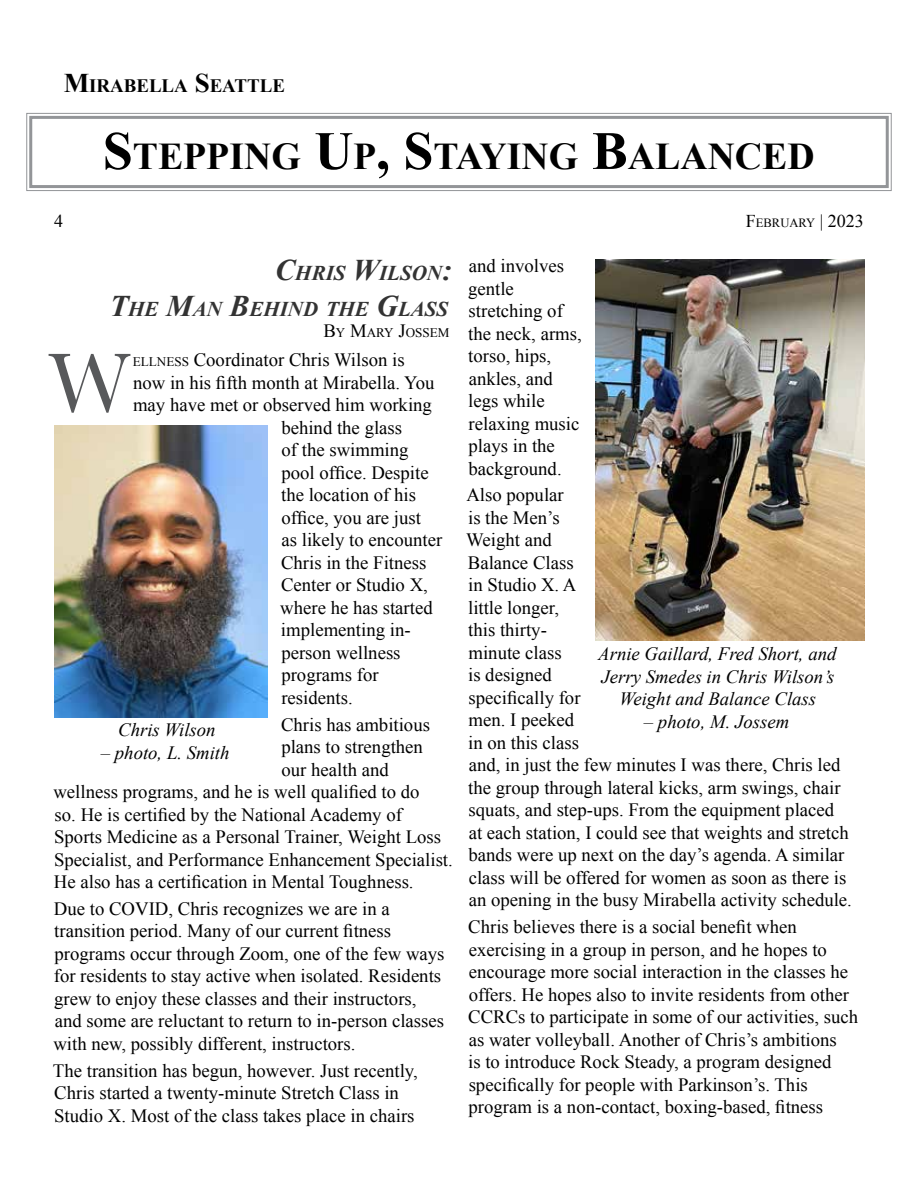
<style>
.page{position:relative;width:918px;height:1188px;background:#fff}
.page>*{position:absolute;margin:0;border:0;box-sizing:border-box;transform-origin:0 0}
.t1{font:86.7px "Baskerville";color:#58595b}
.t2{font:700 37.8px "Times New Roman";color:#000}
.t3{font:italic 700 21px/36px "Times New Roman";color:#333;text-align:right}
.t4{font:700 18.9px "Times New Roman";color:#000}
.t5{font:18.75px/22.5px "Times New Roman";color:#000}
.t6{font:italic 18.75px/22.5px "Times New Roman";color:#000;text-align:center}
.t7{font:18px "Times New Roman";color:#000}
.t8{font:13.2px "Times New Roman";color:#000}
.t9{font:12.6px "Times New Roman";color:#000}
.s1{font-size:27px}
.s2{font-size:54px}
.s3{font-size:18px}
.s4{font-size:30px}
.s5{font-size:18.75px}
.s6{font-size:13.2px}
</style>
<div class="page">
<svg style="left:26px;top:112px;width:866px;height:79px"></svg>
<div style="left:29px;top:116px;width:860px;height:72px;border:3px solid #939598"></div>
<img style="left:596px;top:259px;width:268px;height:382px">
<img style="left:54px;top:426px;width:214px;height:291px">
<p class="t4" style="left:64px;top:72px;width:223px"><span class="s1">M</span>IRABELLA <span class="s1">S</span>EATTLE</p>
<h2 class="t2" style="left:103px;top:130px;width:714px"><span class="s2">S</span>TEPPING <span class="s2">U</span>P<span class="s2">, S</span>TAYING <span class="s2">B</span>ALANCED</h2>
<p class="t7" style="left:54px;top:208px;width:10px">4</p>
<p class="t9" style="left:746px;top:214px;width:120px"><span class="s3">F</span>EBRUARY <span class="s3">| 2023</span></p>
<p class="t3" style="left:110px;top:254px;width:344px"><span class="s4">C</span>HRIS <span class="s4">W</span>ILSON<span class="s4">:<br>T</span>HE <span class="s4">M</span>AN <span class="s4">B</span>EHIND THE <span class="s4">G</span>LASS</p>
<p class="t8" style="left:323px;top:324px;width:128px"><span class="s5">B</span>Y <span class="s5">M</span>ARY <span class="s5">J</span>OSSEM</p>
<h1 class="t1" style="left:49px;top:328px;width:84px">W</h1>
<p class="t5" style="left:133px;top:349px;width:273px"><span class="s6">ELLNESS</span> Coordinator Chris Wilson is</p>
<p class="t5" style="left:468px;top:254px;width:115px">and involves gentle stretching of the neck, arms, torso, hips, ankles, and legs while relaxing music plays in the background.</p>
<p class="t5" style="left:466px;top:484px;width:387px">Also popular<br>is the Men’s<br>Weight and<br>Balance Class<br>in Studio X. A<br>little longer,<br>this thirty-<br>minute class<br>is designed<br>specifically for<br>men. I peeked<br>in on this class<br>and, in just the few minutes I was there, Chris led the group through lateral kicks, arm swings, chair squats, and step-ups. From the equipment placed<br>at each station, I could see that weights and stretch bands were up next on the day’s agenda. A similar class will be offered for women as soon as there is an opening in the busy Mirabella activity schedule.</p>
<p class="t5" style="left:468px;top:915px;width:392px">Chris believes there is a social benefit when exercising in a group in person, and he hopes to encourage more social interaction in the classes he offers. He hopes also to invite residents from other CCRCs to participate in some of our activities, such as water volleyball. Another of Chris’s ambitions<br>is to introduce Rock Steady, a program designed specifically for people with Parkinson’s. This program is a non-contact, boxing-based, fitness</p>
<p class="t5" style="left:133px;top:371px;width:303px">now in his fifth month at Mirabella. You</p>
<p class="t5" style="left:133px;top:394px;width:300px">may have met or observed him working</p>
<p class="t5" style="left:281px;top:416px;width:122px">behind the glass</p>
<p class="t5" style="left:282px;top:439px;width:129px">of the swimming</p>
<p class="t5" style="left:281px;top:461px;width:149px">pool office. Despite</p>
<p class="t5" style="left:281px;top:484px;width:136px">the location of his</p>
<p class="t5" style="left:282px;top:506px;width:141px">office, you are just</p>
<p class="t5" style="left:281px;top:529px;width:162px">as likely to encounter</p>
<p class="t5" style="left:281px;top:551px;width:147px">Chris in the Fitness</p>
<p class="t5" style="left:281px;top:574px;width:148px">Center or Studio X,</p>
<p class="t5" style="left:280px;top:596px;width:154px">where he has started</p>
<p class="t5" style="left:281px;top:619px;width:131px">implementing in-</p>
<p class="t5" style="left:281px;top:641px;width:121px">person wellness</p>
<p class="t5" style="left:281px;top:664px;width:99px">programs for</p>
<p class="t5" style="left:281px;top:686px;width:73px">residents.</p>
<p class="t5" style="left:281px;top:713px;width:150px">Chris has ambitious</p>
<p class="t5" style="left:281px;top:735px;width:143px">plans to strengthen</p>
<p class="t5" style="left:282px;top:758px;width:109px">our health and</p>
<p class="t5" style="left:53px;top:780px;width:368px">wellness programs, and he is well qualified to do</p>
<p class="t5" style="left:55px;top:803px;width:349px">so. He is certified by the National Academy of</p>
<p class="t5" style="left:54px;top:825px;width:388px">Sports Medicine as a Personal Trainer, Weight Loss</p>
<p class="t5" style="left:54px;top:848px;width:400px">Specialist, and Performance Enhancement Specialist.</p>
<p class="t5" style="left:54px;top:870px;width:361px">He also has a certification in Mental Toughness.</p>
<p class="t5" style="left:53px;top:897px;width:393px">Due to COVID, Chris recognizes we are in a transition period. Many of our current fitness programs occur through Zoom, one of the few ways for residents to stay active when isolated. Residents grew to enjoy these classes and their instructors, and some are reluctant to return to in-person classes with new, possibly different, instructors.</p>
<p class="t5" style="left:53px;top:1059px;width:366px">The transition has begun, however. Just recently,<br>Chris started a twenty-minute Stretch Class in<br>Studio X. Most of the class takes place in chairs</p>
<p class="t6" style="left:598px;top:642px;width:240px">Arnie Gaillard, Fred Short, and<br>Jerry Smedes in Chris Wilson’s<br>Weight and Balance Class</p>
<p class="t6" style="left:644px;top:710px;width:147px">– photo, M. Jossem</p>
<p class="t6" style="left:118px;top:718px;width:99px">Chris Wilson</p>
<p class="t6" style="left:101px;top:741px;width:130px">– photo, L. Smith</p>
</div>
